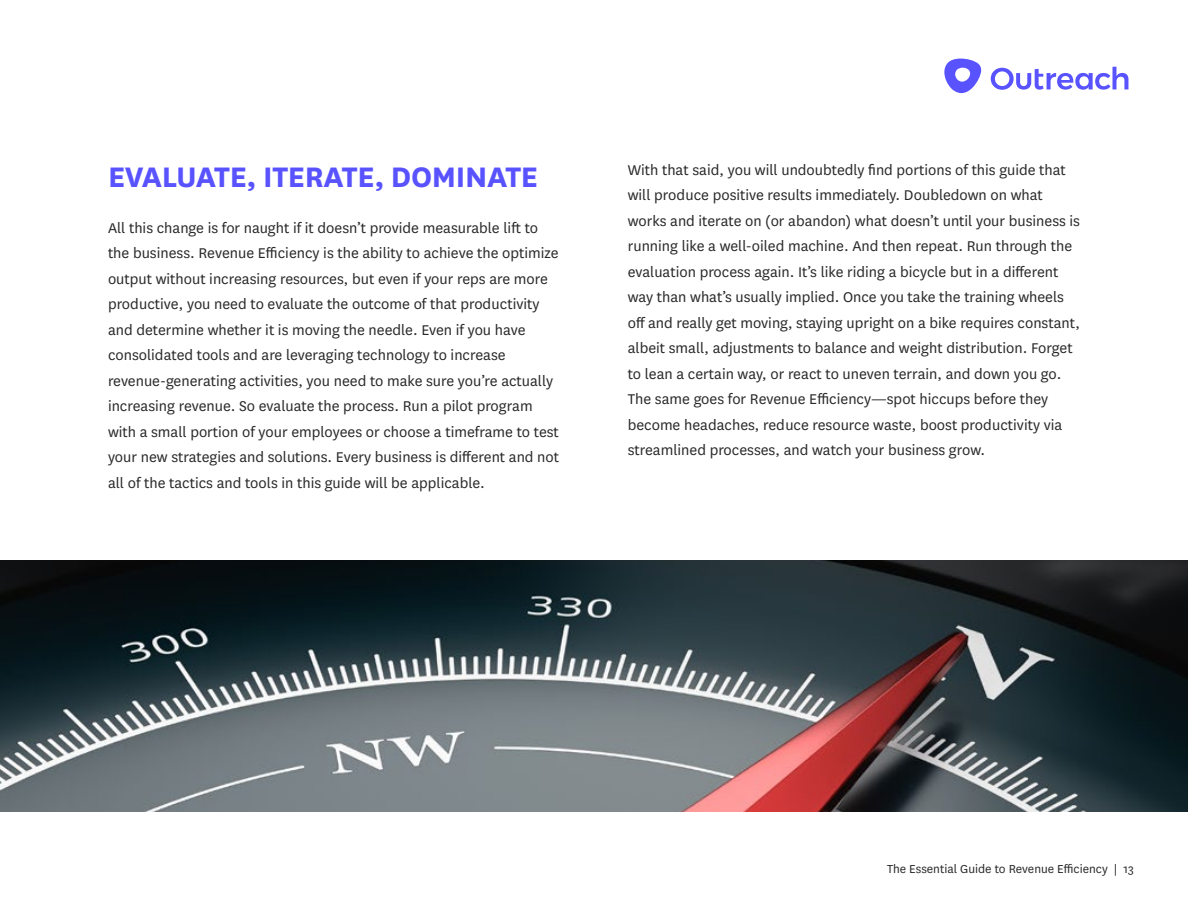
<style>
.page{position:relative;width:1188px;height:918px;background:#fff}
.page>*{position:absolute;margin:0;border:0;box-sizing:border-box;transform-origin:0 0}
.t1{font:700 33px "National";letter-spacing:-.01em;color:#5952ff}
.t2{font:16.5px/25.5px "National";color:#292829}
.t3{font:13.5px "National";color:#292829}
</style>
<div class="page">
<svg style="left:991px;top:67px;width:137px;height:23px"></svg>
<svg style="left:944px;top:59px;width:37px;height:34px"></svg>
<img style="left:0;top:561px;width:1188px;height:250px">
<h1 class="t1" style="left:108px;top:154px;width:432px">EVALUATE, ITERATE, DOMINATE</h1>
<p class="t2" style="left:108px;top:214px;width:453px">All this change is for naught if it doesn’t provide measurable lift to the business. Revenue Efficiency is the ability to achieve the optimize output without increasing resources, but even if your reps are more productive, you need to evaluate the outcome of that productivity and determine whether it is moving the needle. Even if you have consolidated tools and are leveraging technology to increase revenue-generating activities, you need to make sure you’re actually increasing revenue. So evaluate the process. Run a pilot program with a small portion of your employees or choose a timeframe to test your new strategies and solutions. Every business is different and not all of the tactics and tools in this guide will be applicable.</p>
<p class="t2" style="left:628px;top:156px;width:454px">With that said, you will undoubtedly find portions of this guide that will produce positive results immediately. Doubledown on what works and iterate on (or abandon) what doesn’t until your business is running like a well-oiled machine. And then repeat. Run through the evaluation process again. It’s like riding a bicycle but in a different way than what’s usually implied. Once you take the training wheels off and really get moving, staying upright on a bike requires constant, albeit small, adjustments to balance and weight distribution. Forget to lean a certain way, or react to uneven terrain, and down you go.<br>The same goes for Revenue Efficiency—spot hiccups before they become headaches, reduce resource waste, boost productivity via streamlined processes, and watch your business grow.</p>
<p class="t3" style="left:887px;top:860px;width:248px">The Essential Guide to Revenue Efficiency | 13</p>
</div>
